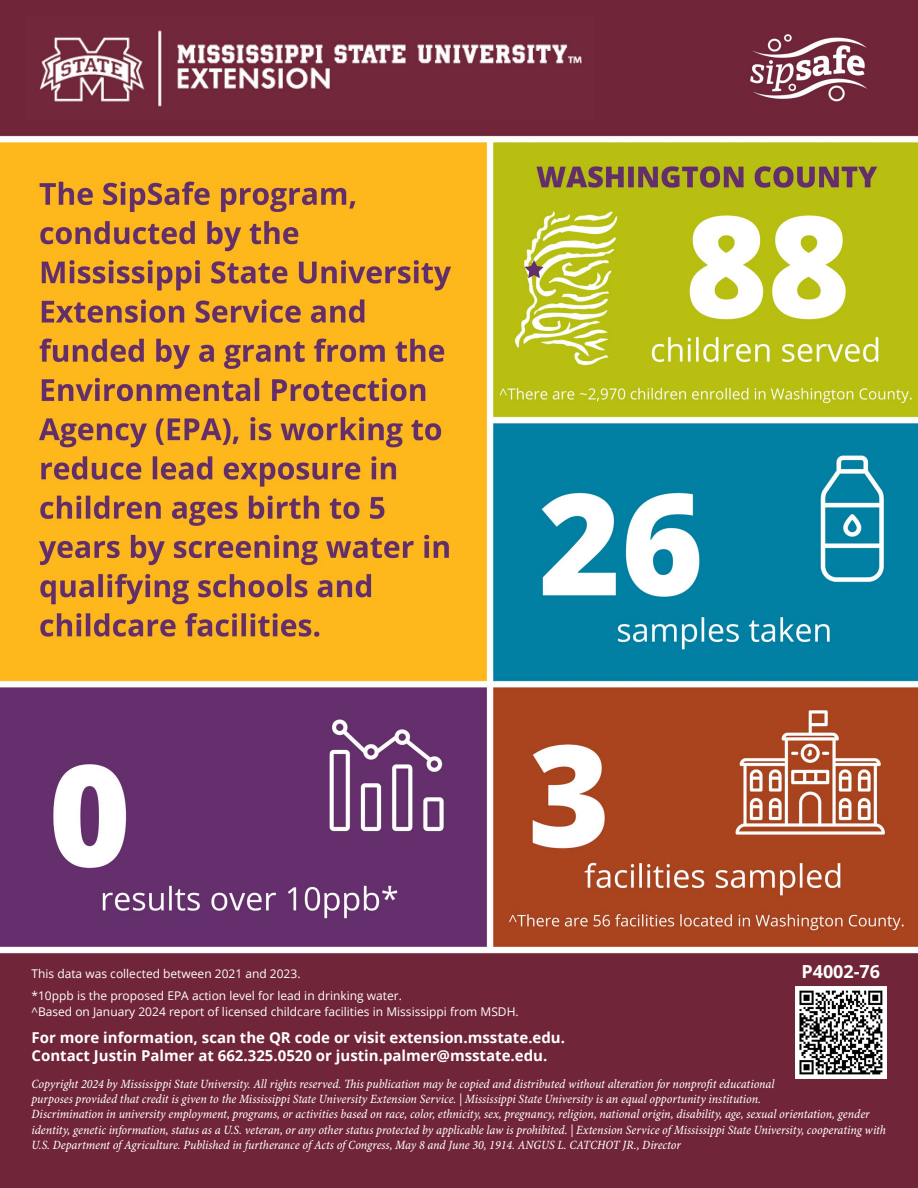
<style>
.page{position:relative;width:918px;height:1188px;background:#fff}
.page>*{position:absolute;margin:0;border:0;box-sizing:border-box;transform-origin:0 0}
.t1{font:700 18px "Open Sans";color:#fff}
.t2{font:700 15px/18px "Open Sans";color:#fff}
.t3{font:12.75px/15.3px "Minion Pro Cn It Capt";letter-spacing:-.005em;color:#fff}
.t4{font:12px/22.5px "Open Sans";color:#fff}
</style>
<div class="page">
<img style="left:0;top:0;width:918px;height:1188px">
<img style="left:795px;top:987px;width:91px;height:91px">
<h1 class="t1" style="left:801px;top:958px;width:80px">P4002-76</h1>
<p class="t4" style="left:32px;top:962px;width:372px">This data was collected between 2021 and 2023.<br>*10ppb is the proposed EPA action level for lead in drinking water.</p>
<p class="t4" style="left:32px;top:1000px;width:489px">^Based on January 2024 report of licensed childcare facilities in Mississippi from MSDH.</p>
<p class="t2" style="left:32px;top:1028px;width:535px">For more information, scan the QR code or visit extension.msstate.edu.<br>Contact Justin Palmer at 662.325.0520 or justin.palmer@msstate.edu.</p>
<p class="t3" style="left:32px;top:1076px;width:856px">Copyright 2024 by Mississippi State University. All rights reserved. This publication may be copied and distributed without alteration for nonprofit educational<br>purposes provided that credit is given to the Mississippi State University Extension Service. | Mississippi State University is an equal opportunity institution.<br>Discrimination in university employment, programs, or activities based on race, color, ethnicity, sex, pregnancy, religion, national origin, disability, age, sexual orientation, gender identity, genetic information, status as a U.S. veteran, or any other status protected by applicable law is prohibited. | Extension Service of Mississippi State University, cooperating with U.S. Department of Agriculture. Published in furtherance of Acts of Congress, May 8 and June 30, 1914. ANGUS L. CATCHOT JR., Director</p>
</div>
